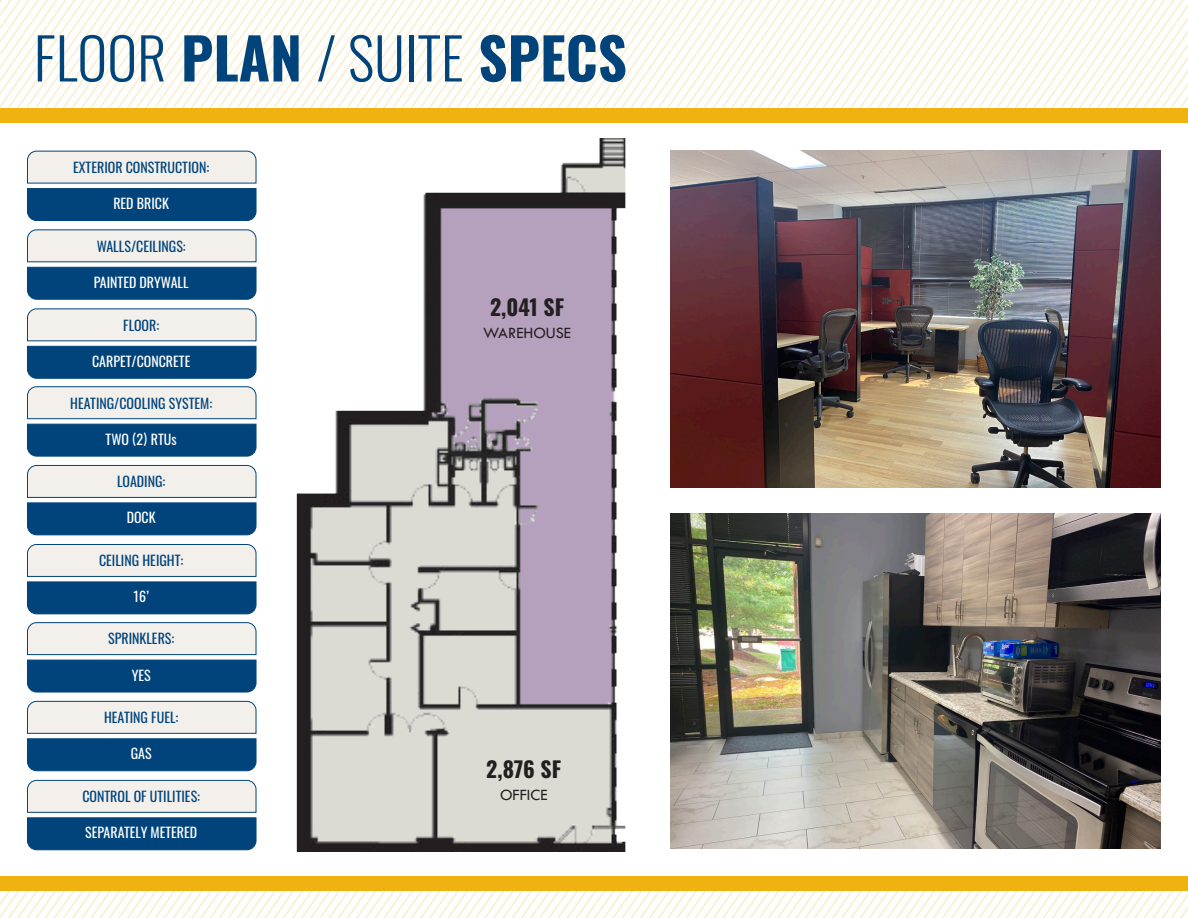
<style>
.page{position:relative;width:1188px;height:918px;background:#fff}
.page>*{position:absolute;margin:0;border:0;box-sizing:border-box;transform-origin:0 0}
.t1{font:300 57px "Oswald";color:#00447b}
.t2{font:700 21.75px "Oswald";color:#231f20}
.t3{font:16.35px "Tw Cen";color:#231f20}
.t4{font:13.95px "Oswald";color:#00447b}
.t5{font:13.95px "Oswald";color:#fff}
.s1{font-weight:700}
.s2{font-family:"Tw Cen";font-size:16.5px}
</style>
<div class="page">
<img style="left:0;top:0;width:1188px;height:918px">
<div style="left:0;top:117px;width:1188px;height:765px;background:#fff"></div>
<img style="left:296px;top:138px;width:393px;height:714px">
<img style="left:671px;top:151px;width:490px;height:336px">
<img style="left:671px;top:514px;width:490px;height:334px">
<svg style="left:27px;top:150px;width:230px;height:71px;background:#7b9cb5"></svg>
<svg style="left:27px;top:229px;width:230px;height:71px;background:#7b9bb5"></svg>
<svg style="left:27px;top:308px;width:230px;height:71px;background:#7b9bb5"></svg>
<svg style="left:27px;top:386px;width:230px;height:71px;background:#7b9cb5"></svg>
<svg style="left:27px;top:465px;width:230px;height:71px;background:#7b9cb5"></svg>
<svg style="left:27px;top:544px;width:230px;height:71px;background:#7b9cb5"></svg>
<svg style="left:27px;top:622px;width:230px;height:71px;background:#7b9cb5"></svg>
<svg style="left:27px;top:700px;width:230px;height:72px;background:#7d9db6"></svg>
<svg style="left:27px;top:779px;width:230px;height:72px;background:#7d9db6"></svg>
<div style="left:0;top:108px;width:1188px;height:15px;background:#efb211"></div>
<div style="left:0;top:876px;width:1188px;height:15px;background:#efb211"></div>
<p class="t1" style="left:34px;top:8px;width:595px">FLOOR <span class="s1">PLAN</span> / SUITE <span class="s1">SPECS</span></p>
<p class="t4" style="left:73px;top:155px;width:137px">EXTERIOR CONSTRUCTION:</p>
<p class="t5" style="left:113px;top:191px;width:57px">RED BRICK</p>
<p class="t4" style="left:97px;top:234px;width:91px">WALLS/CEILINGS:</p>
<p class="t5" style="left:94px;top:270px;width:96px">PAINTED DRYWALL</p>
<p class="t4" style="left:123px;top:313px;width:37px">FLOOR:</p>
<p class="t5" style="left:92px;top:349px;width:100px">CARPET/CONCRETE</p>
<p class="t4" style="left:70px;top:390px;width:143px">HEATING/COOLING SYSTEM:</p>
<p class="t5" style="left:106px;top:427px;width:73px">TWO <span class="s2">(</span>2<span class="s2">)</span> RTUs</p>
<p class="t4" style="left:117px;top:469px;width:50px">LOADING:</p>
<p class="t5" style="left:127px;top:505px;width:30px">DOCK</p>
<p class="t4" style="left:99px;top:548px;width:86px">CEILING HEIGHT:</p>
<p class="t5" style="left:133px;top:584px;width:17px">16’</p>
<p class="t4" style="left:108px;top:626px;width:68px">SPRINKLERS:</p>
<p class="t5" style="left:132px;top:662px;width:21px">YES</p>
<p class="t4" style="left:104px;top:705px;width:76px">HEATING FUEL:</p>
<p class="t5" style="left:131px;top:741px;width:22px">GAS</p>
<p class="t4" style="left:82px;top:784px;width:119px">CONTROL OF UTILITIES:</p>
<p class="t5" style="left:85px;top:820px;width:114px">SEPARATELY METERED</p>
<p class="t2" style="left:490px;top:296px;width:76px">2,041 SF</p>
<p class="t3" style="left:483px;top:323px;width:89px">WAREHOUSE</p>
<p class="t2" style="left:486px;top:758px;width:76px">2,876 SF</p>
<p class="t3" style="left:500px;top:785px;width:49px">OFFICE</p>
</div>
